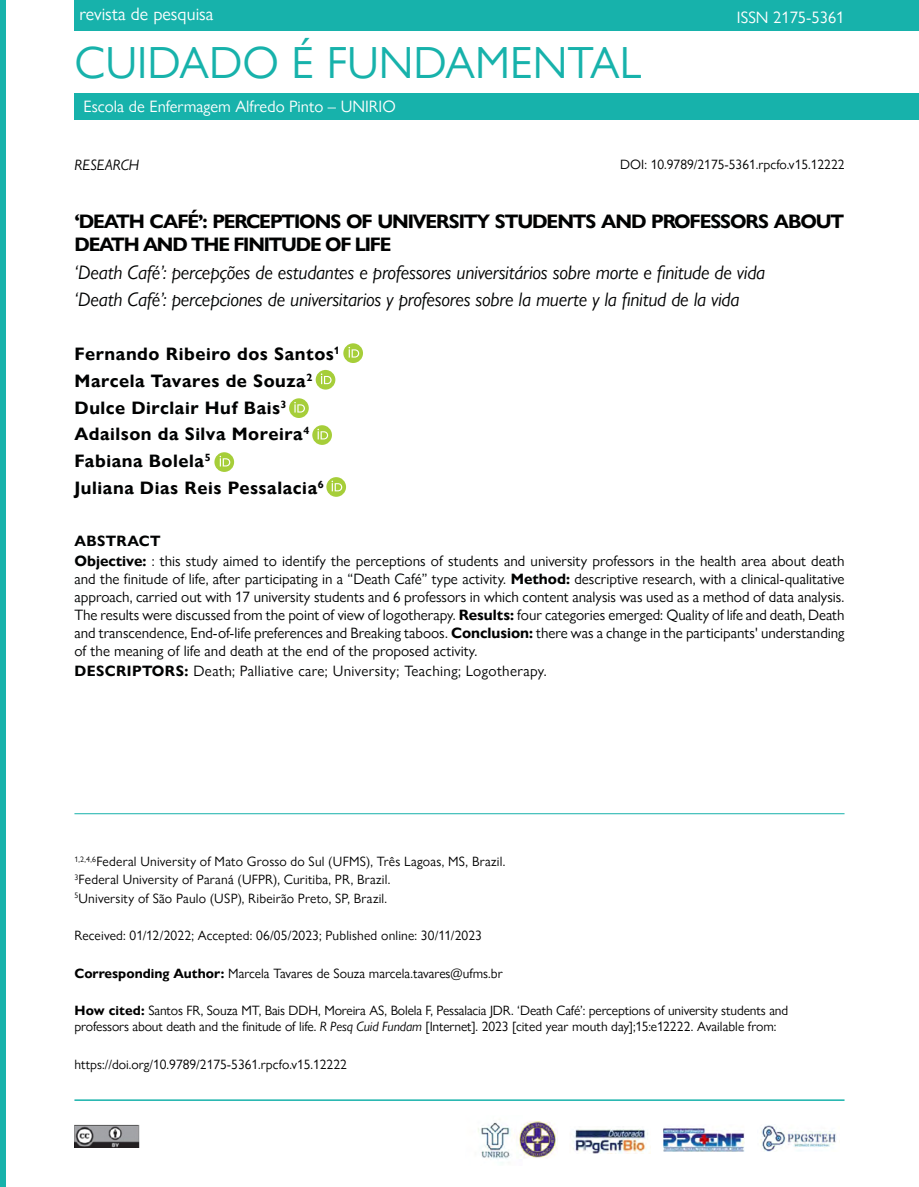
<style>
.page{position:relative;width:919px;height:1187px;background:#fff}
.page>*{position:absolute;margin:0;border:0;box-sizing:border-box;transform-origin:0 0}
.t1{font:45px "Gill Sans Nova";color:#17b2ab}
.t2{font:italic 19.5px/27.6px "Gill Sans Nova";letter-spacing:-.015em;color:#010202}
.t3{font:700 19.5px/23.4px "Gill Sans Nova";letter-spacing:-.055em;color:#010202}
.t4{font:700 18px/26.7px "Gill Sans Nova";letter-spacing:.03em;color:#010202}
.t5{font:18px "Gill Sans Nova";color:#fff}
.t6{font:16.5px "Gill Sans Nova";color:#fff}
.t7{font:15px/18px "Gill Sans Nova";color:#010202}
.t8{font:15px "Gill Sans Nova";letter-spacing:.025em;color:#010202}
.t9{font:italic 15px "Gill Sans Nova";color:#000}
.t10{font:13.5px/18.3px "Gill Sans Nova";color:#000}
.s1{font-weight:700}
.s2{font-style:italic}
</style>
<div class="page">
<div style="left:74px;top:0;width:844px;height:31px;background:#17b2ab"></div>
<div style="left:74px;top:93px;width:844px;height:27px;background:#17b2ab"></div>
<div style="left:0;top:0;width:5px;height:1186px;background:#17b2ab"></div>
<img style="left:74px;top:1124px;width:66px;height:23px">
<hr style="left:74px;top:1099px;width:770px;height:1px;background:#17b2ab">
<img style="left:478px;top:1122px;width:37px;height:41px">
<img style="left:572px;top:1129px;width:76px;height:24px">
<img style="left:663px;top:1127px;width:81px;height:24px">
<img style="left:519px;top:1121px;width:38px;height:37px">
<img style="left:760px;top:1125px;width:77px;height:26px">
<svg style="left:343px;top:343px;width:20px;height:20px"></svg>
<svg style="left:348px;top:347px;width:11px;height:10px"></svg>
<div style="left:316px;top:370px;width:19px;height:19px;background:#a6ce39;border-radius:50%"></div>
<svg style="left:321px;top:373px;width:10px;height:11px"></svg>
<svg style="left:289px;top:398px;width:20px;height:20px"></svg>
<svg style="left:294px;top:402px;width:11px;height:10px"></svg>
<svg style="left:312px;top:425px;width:20px;height:20px"></svg>
<svg style="left:317px;top:429px;width:11px;height:10px"></svg>
<svg style="left:214px;top:452px;width:20px;height:20px"></svg>
<svg style="left:219px;top:456px;width:11px;height:10px"></svg>
<svg style="left:326px;top:477px;width:20px;height:20px"></svg>
<svg style="left:331px;top:480px;width:11px;height:11px"></svg>
<hr style="left:74px;top:813px;width:770px;height:1px;background:#17b2ab">
<p class="t5" style="left:79px;top:3px;width:135px">revista de pesquisa</p>
<h1 class="t1" style="left:74px;top:35px;width:568px">CUIDADO É FUNDAMENTAL</h1>
<p class="t6" style="left:84px;top:97px;width:313px">Escola de Enfermagem Alfredo Pinto – UNIRIO</p>
<p class="t6" style="left:736px;top:7px;width:109px">ISSN 2175-5361</p>
<p class="t10" style="left:620px;top:155px;width:226px">DOI: 10.9789/2175-5361.rpcfo.v15.12222</p>
<h2 class="t3" style="left:74px;top:209px;width:771px">‘DEATH CAFÉ’: PERCEPTIONS OF UNIVERSITY STUDENTS AND PROFESSORS ABOUT<br>DEATH AND THE FINITUDE OF LIFE</h2>
<h2 class="t2" style="left:74px;top:258px;width:692px">‘Death Café’: percepções de estudantes e professores universitários sobre morte e finitude de vida ‘Death Café’: percepciones de universitarios y profesores sobre la muerte y la finitud de la vida</h2>
<p class="t4" style="left:74px;top:341px;width:267px">Fernando Ribeiro dos Santos<sup>1<br></sup>Marcela Tavares de Souza<sup>2<br></sup>Dulce Dirclair Huf Bais<sup>3<br></sup>Adailson da Silva Moreira<sup>4<br></sup>Fabiana Bolela<sup>5<br></sup>Juliana Dias Reis Pessalacia<sup>6</sup></p>
<p class="t7" style="left:74px;top:530px;width:771px;line-height:20.1px"><span class="s1">ABSTRACT<br>Objective:</span> : this study aimed to identify the perceptions of students and university professors in the health area about death</p>
<p class="t7" style="left:74px;top:569px;width:771px;text-align:justify">and the finitude of life, after participating in a “Death Café” type activity. <span class="s1">Method:</span> descriptive research, with a clinical-qualitative approach, carried out with 17 university students and 6 professors in which content analysis was used as a method of data analysis.<br>The results were discussed from the point of view of logotherapy. <span class="s1">Results:</span> four categories emerged Quality of life and death, Death and transcendence, End-of-life preferences and Breaking taboos. <span class="s1">Conclusion:</span> there was a change in the participants' understanding of the meaning of life and death at the end of the proposed activity.</p>
<p class="t8" style="left:74px;top:662px;width:474px"><span class="s1">DESCRIPTORS:</span> Death; Palliative care; University; Teaching; Logotherapy.</p>
<p class="t9" style="left:74px;top:156px;width:66px">RESEARCH</p>
<p class="t7" style="left:660px;top:605px;width:4px">:</p>
<p class="t10" style="left:74px;top:852px;width:432px"><sup>1,2,4,6</sup>Federal University of Mato Grosso do Sul (UFMS), Três Lagoas, MS, Brazil.<br><sup>3</sup>Federal University of Paraná (UFPR), Curitiba, PR, Brazil.<br><sup>5</sup>University of São Paulo (USP), Ribeirão Preto, SP, Brazil.</p>
<p class="t10" style="left:74px;top:926px;width:409px">Received: 01/12/2022; Accepted: 06/05/2023; Published online: 30/11/2023</p>
<p class="t10" style="left:74px;top:963px;width:429px"><span class="s1">Corresponding Author:</span> Marcela Tavares de Souza marcela.tavares@ufms.br</p>
<p class="t10" style="left:74px;top:1002px;width:715px;line-height:16.2px"><span class="s1">How cited:</span> Santos FR, Souza MT, Bais DDH, Moreira AS, Bolela F, Pessalacia JDR. ‘Death Café’: perceptions of university students and professors about death and the finitude of life. <span class="s2">R Pesq Cuid Fundam</span> [Internet]. 2023 [cited year mouth day];15:e12222. Available from:</p>
<p class="t10" style="left:74px;top:1054px;width:274px">https://doi.org/10.9789/2175-5361.rpcfo.v15.12222</p>
</div>
